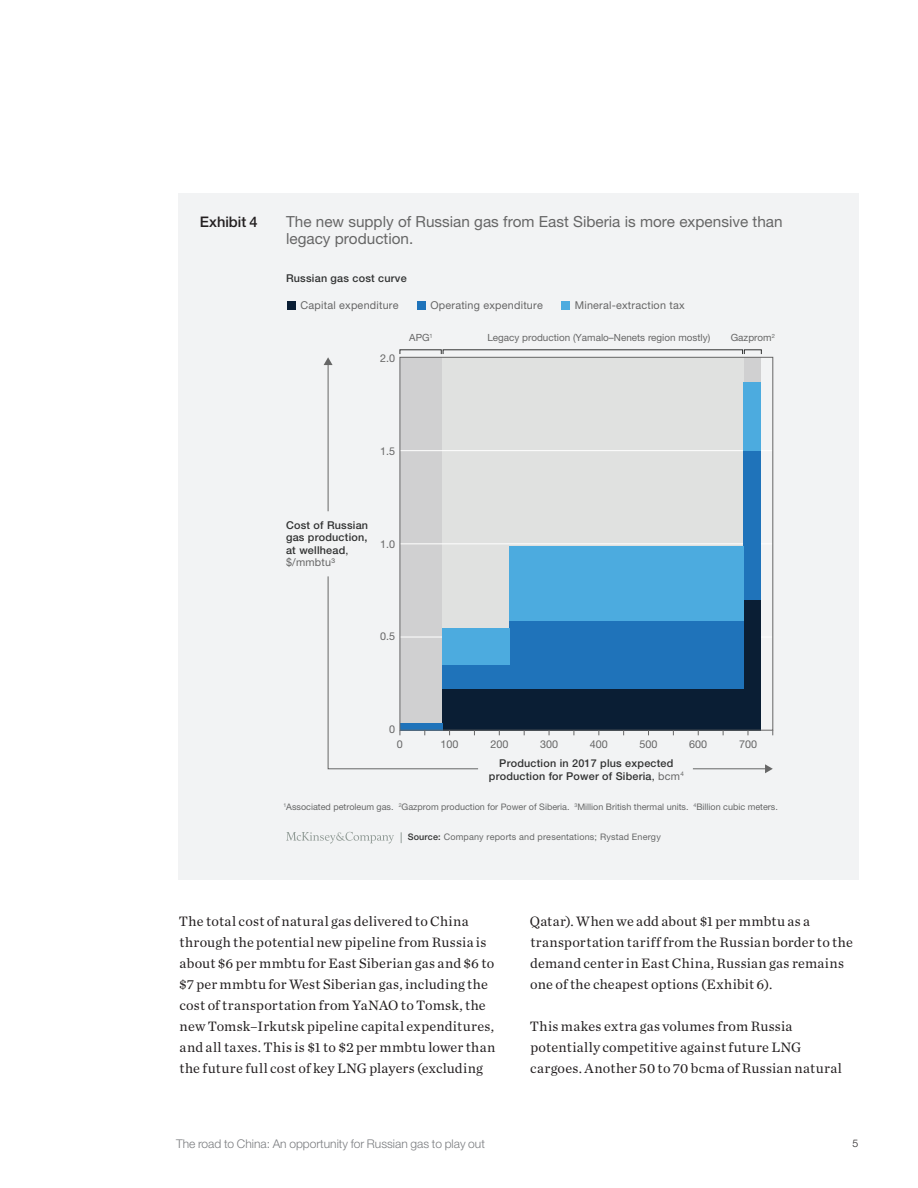
<style>
.page{position:relative;width:918px;height:1188px;background:#fff}
.page>*{position:absolute;margin:0;border:0;box-sizing:border-box;transform-origin:0 0}
.t1{font:15.3px/17.1px "Helvetica Neue LT Std";color:#666}
.t2{font:500 14.7px "Helvetica Neue LT Std";color:#231f20}
.t3{font:14.25px/21px "Chronicle Text G1";letter-spacing:.02em;color:#231f20}
.t4{font:300 12px "Helvetica Neue LT Std";color:#7a7c7f}
.t5{font:500 10.8px/12.6px "Helvetica Neue LT Std";letter-spacing:.02em;color:#313232}
.t6{font:10.8px "Helvetica Neue LT Std";letter-spacing:.02em;color:#666}
.t7{font:300 10.5px "Helvetica Neue LT Std";color:#231f20}
.t8{font:9.9px "Helvetica Neue LT Std";color:#666}
.t9{font:9px "Helvetica Neue LT Std";color:#666767}
.t10{font:9px "Helvetica Neue LT Std";letter-spacing:.02em;color:#666767}
.s1{font-weight:400}
.s2{font-weight:400;color:#666}
.s3{font-weight:500;color:#313232}
</style>
<div class="page">
<div style="left:178px;top:193px;width:680px;height:686px;background:#f2f3f4"></div>
<div style="left:400px;top:357px;width:42px;height:373px;background:#d0d0d1"></div>
<div style="left:743px;top:357px;width:18px;height:373px;background:#d0d0d1"></div>
<div style="left:442px;top:357px;width:301px;height:373px;background:#e0e1e0"></div>
<hr style="left:400px;top:637px;width:373px;height:1px;background:#fff">
<hr style="left:400px;top:450px;width:373px;height:1px;background:#fff">
<hr style="left:400px;top:544px;width:373px;height:1px;background:#fff">
<div style="left:743px;top:600px;width:18px;height:130px;background:#0a1e34"></div>
<div style="left:743px;top:451px;width:18px;height:149px;background:#1f73ba"></div>
<div style="left:743px;top:383px;width:18px;height:68px;background:#4cabdf"></div>
<div style="left:509px;top:689px;width:234px;height:41px;background:#0a1e34"></div>
<div style="left:509px;top:621px;width:234px;height:68px;background:#1f73ba"></div>
<div style="left:509px;top:547px;width:234px;height:74px;background:#4cabdf"></div>
<div style="left:442px;top:689px;width:67px;height:41px;background:#0a1e34"></div>
<div style="left:442px;top:665px;width:67px;height:24px;background:#1f73ba"></div>
<div style="left:442px;top:629px;width:67px;height:36px;background:#4cabdf"></div>
<hr style="left:328px;top:364px;width:1px;height:147px;background:#666">
<svg style="left:324px;top:357px;width:9px;height:8px"></svg>
<hr style="left:693px;top:768px;width:73px;height:1px;background:#666">
<svg style="left:765px;top:764px;width:8px;height:9px"></svg>
<svg style="left:327px;top:576px;width:152px;height:194px"></svg>
<div style="left:287px;top:301px;width:9px;height:9px;background:#0a1e34"></div>
<div style="left:417px;top:301px;width:9px;height:9px;background:#1f73ba"></div>
<div style="left:561px;top:301px;width:9px;height:9px;background:#4cabdf"></div>
<svg style="left:286px;top:832px;width:108px;height:12px"></svg>
<p class="t2" style="left:200px;top:213px;width:59px">Exhibit 4</p>
<p class="t1" style="left:286px;top:213px;width:498px">The new supply of Russian gas from East Siberia is more expensive than legacy production.</p>
<p class="t5" style="left:286px;top:272px;width:122px">Russian gas cost curve</p>
<p class="t6" style="left:300px;top:299px;width:100px">Capital expenditure</p>
<p class="t6" style="left:430px;top:299px;width:114px">Operating expenditure</p>
<p class="t6" style="left:575px;top:299px;width:111px">Mineral-extraction tax</p>
<p class="t6" style="left:380px;top:352px;width:17px">2.0</p>
<p class="t8" style="left:409px;top:332px;width:25px">APG<sup>1</sup></p>
<p class="t8" style="left:487px;top:332px;width:224px">Legacy production (Yamalo–Nenets region mostly)</p>
<p class="t8" style="left:731px;top:332px;width:46px">Gazprom<sup>2</sup></p>
<p class="t6" style="left:380px;top:445px;width:17px">1.5</p>
<p class="t5" style="left:286px;top:518px;width:84px">Cost of Russian gas production, at wellhead<span class="s1">, </span><span class="s2">$/mmbtu3</span></p>
<p class="t6" style="left:380px;top:537px;width:17px">1.0</p>
<p class="t6" style="left:380px;top:630px;width:17px">0.5</p>
<p class="t6" style="left:389px;top:723px;width:8px">0</p>
<p class="t6" style="left:397px;top:738px;width:8px">0</p>
<p class="t6" style="left:441px;top:738px;width:20px">100</p>
<p class="t6" style="left:490px;top:738px;width:20px">200</p>
<p class="t6" style="left:540px;top:738px;width:20px">300</p>
<p class="t6" style="left:590px;top:738px;width:20px">400</p>
<p class="t6" style="left:640px;top:738px;width:20px">500</p>
<p class="t6" style="left:689px;top:738px;width:20px">600</p>
<p class="t6" style="left:739px;top:738px;width:20px">700</p>
<p class="t5" style="left:489px;top:757px;width:196px;text-align:center">Production in 2017 plus expected production for Power of Siberia<span class="s1">,</span> <span class="s2">bcm</span><sup>4</sup></p>
<p class="t9" style="left:283px;top:801px;width:496px"><sup>1</sup>Associated petroleum gas. <sup>2</sup>Gazprom production for Power of Siberia. <sup>3</sup>Million British thermal units. <sup>4</sup>Billion cubic meters.</p>
<p class="t10" style="left:408px;top:832px;width:255px"><span class="s3">Source:</span> Company reports and presentations; Rystad Energy</p>
<p class="t3" style="left:179px;top:910px;width:318px">The total cost of natural gas delivered to China through the potential new pipeline from Russia is about $6 per mmbtu for East Siberian gas and $6 to $7 per mmbtu for West Siberian gas, including the cost of transportation from YaNAO to Tomsk, the new Tomsk–Irkutsk pipeline capital expenditures, and all taxes. This is $1 to $2 per mmbtu lower than the future full cost of key LNG players (excluding</p>
<p class="t3" style="left:530px;top:910px;width:324px">Qatar). When we add about $1 per mmbtu as a transportation tariff from the Russian border to the demand center in East China, Russian gas remains one of the cheapest options (Exhibit 6).</p>
<p class="t3" style="left:530px;top:1015px;width:314px">This makes extra gas volumes from Russia potentially competitive against future LNG cargoes. Another 50 to 70 bcma of Russian natural</p>
<p class="t4" style="left:176px;top:1136px;width:310px">The road to China: An opportunity for Russian gas to play out</p>
<p class="t7" style="left:853px;top:1137px;width:7px">5</p>
</div>
